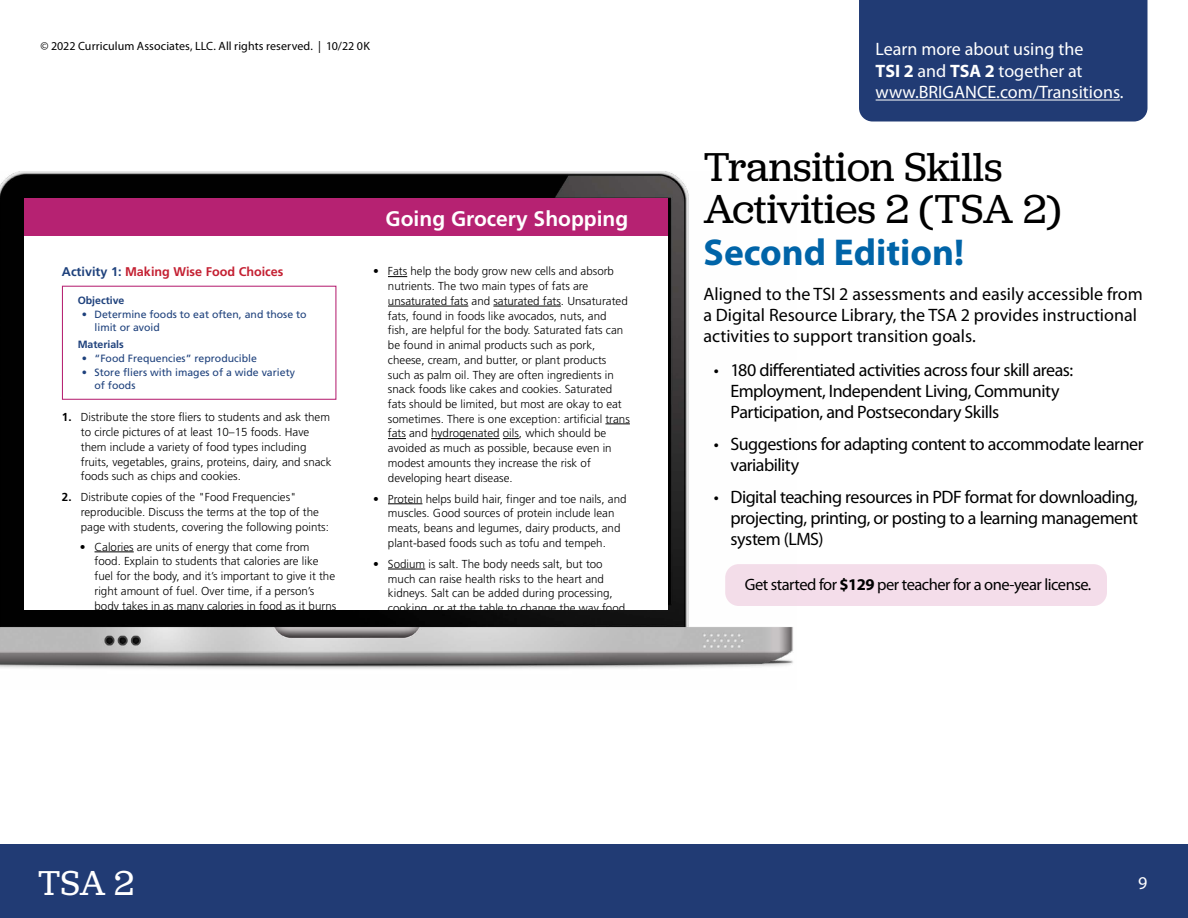
<style>
.page{position:relative;width:1188px;height:918px;background:#fff}
.page>*{position:absolute;margin:0;border:0;box-sizing:border-box;transform-origin:0 0}
.t1{font:42px/42px "Jubilat";color:#000}
.t2{font:700 37.5px "Myriad Pro";color:#0064a8}
.t3{font:36px "Jubilat";color:#fff}
.t4{font:700 21px "Frutiger LT Std";color:#fff}
.t5{font:18px/21px "Myriad Pro";letter-spacing:-.025em;color:#000}
.t6{font:18px/21px "Myriad Pro";color:#000}
.t7{font:18px/21.6px "Myriad Pro";color:#fff}
.t8{font:16.5px "Myriad Pro";letter-spacing:-.03em;color:#000}
.t9{font:700 12.6px "Frutiger LT Std";color:#c42032}
.t10{font:12px "Myriad Pro";letter-spacing:.005em;color:#000}
.t11{font:300 11.55px/14.7px "Frutiger LT Std";color:#000}
.t12{font:10.5px/13.6px "Frutiger LT Std";color:#1e417c}
.t13{font:700 10.5px "Frutiger LT Std";color:#1e417c}
.s1{color:#1e417c}
.s2{font-weight:700}
</style>
<div class="page">
<div style="left:0;top:844px;width:1188px;height:74px;background:#213b74"></div>
<img style="left:0;top:172px;width:793px;height:497px">
<div style="left:24px;top:198px;width:644px;height:411px;background:#fff"></div>
<div style="left:24px;top:198px;width:644px;height:38px;background:#b62272"></div>
<hr style="left:95px;top:552px;width:39px;height:1px;background:#000">
<svg style="left:388px;top:276px;width:19px;height:1px"></svg>
<hr style="left:388px;top:306px;width:80px;height:1px;background:#000">
<hr style="left:493px;top:306px;width:68px;height:1px;background:#000">
<svg style="left:605px;top:424px;width:25px;height:1px"></svg>
<svg style="left:388px;top:438px;width:18px;height:1px"></svg>
<hr style="left:431px;top:438px;width:69px;height:1px;background:#000">
<svg style="left:503px;top:438px;width:16px;height:1px"></svg>
<hr style="left:388px;top:504px;width:34px;height:1px;background:#000">
<hr style="left:388px;top:569px;width:37px;height:1px;background:#000">
<div style="left:62px;top:286px;width:274px;height:114px;border:1px solid #b62272"></div>
<div style="left:725px;top:564px;width:382px;height:42px;background:#f4ddea;border-radius:14px"></div>
<div style="left:859px;top:0;width:289px;height:122px;background:#213b74"></div>
<hr style="left:876px;top:100px;width:244px;height:1px;background:#fff">
<p class="t10" style="left:40px;top:39px;width:331px">© 2022 Curriculum Associates, LLC. All rights reserved. | 10/22 0K</p>
<h3 class="t4" style="left:386px;top:207px;width:244px">Going Grocery Shopping</h3>
<p class="t9" style="left:62px;top:264px;width:223px"><span class="s1">Activity 1:</span> Making Wise Food Choices</p>
<p class="t13" style="left:78px;top:294px;width:48px">Objective</p>
<p class="t12" style="left:95px;top:307px;width:214px;text-indent:-13px">• Determine foods to eat often, and those to limit or avoid</p>
<p class="t13" style="left:78px;top:338px;width:48px">Materials</p>
<p class="t12" style="left:82px;top:352px;width:177px">• “Food Frequencies” reproducible</p>
<p class="t12" style="left:95px;top:365px;width:202px;text-indent:-13px">• Store fliers with images of a wide variety of foods</p>
<p class="t11" style="left:81px;top:410px;width:252px;text-indent:-19px"><span class="s2">1.</span> Distribute the store fliers to students and ask them to circle pictures of at least 10–15 foods. Have them include a variety of food types including fruits, vegetables, grains, proteins, dairy, and snack foods such as chips and cookies.</p>
<p class="t11" style="left:81px;top:490px;width:250px;text-indent:-19px"><span class="s2">2.</span> Distribute copies of the "Food Frequencies" reproducible. Discuss the terms at the top of the page with students, covering the following points:</p>
<p class="t11" style="left:95px;top:540px;width:243px;text-indent:-15px">• Calories are units of energy that come from food. Explain to students that calories are like fuel for the body, and it’s important to give it the right amount of fuel. Over time, if a person’s body takes in as many calories in food as it burns</p>
<p class="t11" style="left:388px;top:264px;width:243px;text-indent:-15px">• Fats help the body grow new cells and absorb nutrients. The two main types of fats are unsaturated fats and saturated fats. Unsaturated fats, found in foods like avocados, nuts, and fish, are helpful for the body. Saturated fats can be found in animal products such as pork, cheese, cream, and butter, or plant products such as palm oil. They are often ingredients in snack foods like cakes and cookies. Saturated fats should be limited, but most are okay to eat sometimes. There is one exception: artificial trans fats and hydrogenated oils, which should be avoided as much as possible, because even in modest amounts they increase the risk of developing heart disease.</p>
<p class="t11" style="left:388px;top:492px;width:240px;text-indent:-15px">• Protein helps build hair, finger and toe nails, and muscles. Good sources of protein include lean meats, beans and legumes, dairy products, and plant-based foods such as tofu and tempeh.</p>
<p class="t11" style="left:388px;top:557px;width:239px;text-indent:-15px">• Sodium is salt. The body needs salt, but too much can raise health risks to the heart and kidneys. Salt can be added during processing, cooking, or at the table to change the way food</p>
<h3 class="t7" style="left:876px;top:39px;width:250px">Learn more about using the<br><span class="s2">TSI 2</span> and <span class="s2">TSA 2</span> together at www.BRIGANCE.com/Transitions.</h3>
<h1 class="t1" style="left:704px;top:145px;width:359px">Transition Skills<br>Activities 2 (TSA 2)</h1>
<h2 class="t2" style="left:704px;top:231px;width:262px">Second Edition!</h2>
<h3 class="t6" style="left:704px;top:283px;width:441px">Aligned to the TSI 2 assessments and easily accessible from a Digital Resource Library, the TSA 2 provides instructional activities to support transition goals.</h3>
<h3 class="t5" style="left:730px;top:360px;width:344px;text-indent:-17px">• 180 differentiated activities across four skill areas:<br>Employment, Independent Living, Community<br>Participation, and Postsecondary Skills</h3>
<h3 class="t5" style="left:730px;top:434px;width:415px;text-indent:-17px">• Suggestions for adapting content to accommodate learner variability</h3>
<h3 class="t5" style="left:730px;top:487px;width:409px;text-align:justify;text-indent:-17px">• Digital teaching resources in PDF format for downloading, projecting, printing, or posting to a learning management system (LMS)</h3>
<h3 class="t8" style="left:745px;top:576px;width:348px">Get started for <span class="s2">$129</span> per teacher for a one-year license.</h3>
<h3 class="t3" style="left:38px;top:860px;width:98px">TSA 2</h3>
<h3 class="t7" style="left:1138px;top:873px;width:11px">9</h3>
</div>
